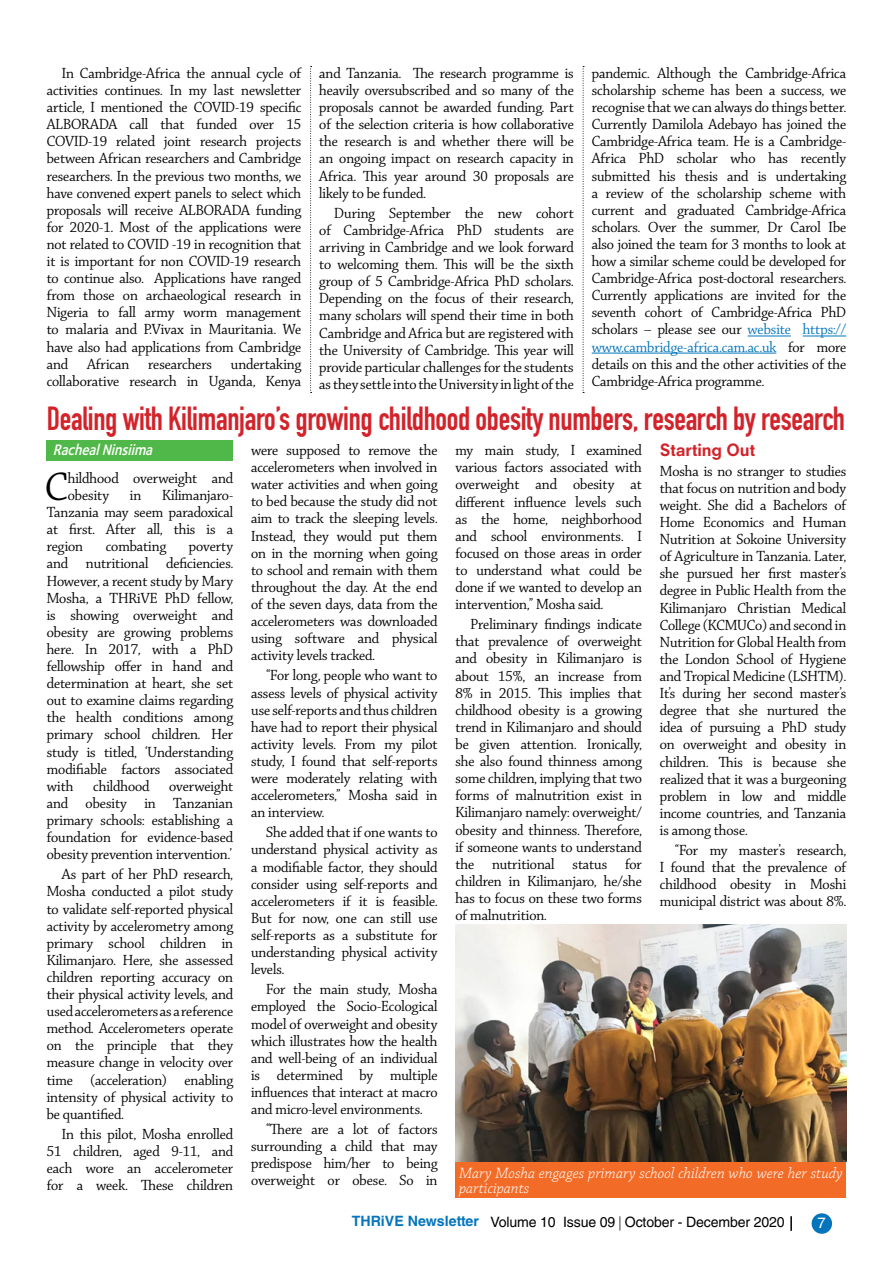
<style>
.page{position:relative;width:893px;height:1263px;background:#fff}
.page>*{position:absolute;margin:0;border:0;box-sizing:border-box;transform-origin:0 0}
.t1{font:42.45px "Chaparral Pro Disp";color:#000}
.t2{font:33px "DIN Engschrift Std";letter-spacing:-.01em;color:#d2232a;scale:.95 1}
.t3{font:800 16.5px "Neuzeit SLT Std";letter-spacing:-.005em;color:#d2232a}
.t4{font:15.75px/17.1px "Chaparral Pro Disp";color:#000;text-align:justify}
.t5{font:italic 300 15.75px/15.6px "Chaparral Pro";color:#fff}
.t6{font:italic 600 15.75px "Foundry Sterling OT3";color:#fff;scale:.88 1}
.t7{font:15px "Helvetica";color:#fff}
.t8{font:14.25px "Helvetica";letter-spacing:-.01em;color:#000}
.s1{color:#0475bc}
.s2{font-family:"Helvetica LT Std";font-weight:700;color:#0475bc}
.s3{font-family:"Frutiger LT";font-weight:300;font-stretch:condensed}
</style>
<div class="page">
<div style="left:812px;top:1213px;width:20px;height:21px;background:#0475bc;border-radius:50%"></div>
<svg style="left:790px;top:1216px;width:2px;height:15px"></svg>
<div style="left:47px;top:440px;width:186px;height:20px;background:#50b848"></div>
<div style="left:455px;top:1161px;width:391px;height:36px;background:#f36c27"></div>
<svg style="left:583px;top:66px;width:1px;height:327px"></svg>
<svg style="left:310px;top:66px;width:2px;height:327px"></svg>
<hr style="left:748px;top:336px;width:43px;height:1px;background:#0475bc">
<hr style="left:803px;top:336px;width:43px;height:1px;background:#0475bc">
<hr style="left:592px;top:353px;width:184px;height:1px;background:#0475bc">
<img style="left:455px;top:925px;width:391px;height:236px">
<p class="t4" style="left:47px;top:65px;width:256px;text-indent:15px">In Cambridge-Africa the annual cycle of activities continues. In my last newsletter article, I mentioned the COVID-19 specific ALBORADA call that funded over 15<br>COVID-19 related joint research projects between African researchers and Cambridge researchers. In the previous two months, we have convened expert panels to select which proposals will receive ALBORADA funding for 2020-1. Most of the applications were not related to COVID -19 in recognition that it is important for non COVID-19 research to continue also. Applications have ranged from those on archaeological research in Nigeria to fall army worm management to malaria and P.Vivax in Mauritania. We have also had applications from Cambridge and African researchers undertaking collaborative research in Uganda, Kenya</p>
<p class="t4" style="left:319px;top:65px;width:256px">and Tanzania. The research programme is heavily oversubscribed and so many of the proposals cannot be awarded funding. Part of the selection criteria is how collaborative the research is and whether there will be an ongoing impact on research capacity in Africa. This year around 30 proposals are likely to be funded.</p>
<p class="t4" style="left:592px;top:65px;width:256px">pandemic. Although the Cambridge-Africa scholarship scheme has been a success, we recognise that we can always do things better.<br>Currently Damilola Adebayo has joined the Cambridge-Africa team. He is a Cambridge-Africa PhD scholar who has recently submitted his thesis and is undertaking a review of the scholarship scheme with current and graduated Cambridge-Africa scholars. Over the summer, Dr Carol Ibe also joined the team for 3 months to look at how a similar scheme could be developed for Cambridge-Africa post-doctoral researchers.<br>Currently applications are invited for the seventh cohort of Cambridge-Africa PhD scholars – please see our <span class="s1">website https:// www.cambridge-africa.cam.ac.uk</span> for more details on this and the other activities of the Cambridge-Africa programme.</p>
<h2 class="t2" style="left:47px;top:399px;width:842px">Dealing with Kilimanjaro’s growing childhood obesity numbers, research by research</h2>
<p class="t4" style="left:319px;top:205px;width:256px;text-indent:15px">During September the new cohort of Cambridge-Africa PhD students are arriving in Cambridge and we look forward to welcoming them. This will be the sixth group of 5 Cambridge-Africa PhD scholars.<br>Depending on the focus of their research, many scholars will spend their time in both Cambridge and Africa but are registered with the University of Cambridge. This year will provide particular challenges for the students as they settle into the University in light of the</p>
<p class="t6" style="left:53px;top:438px;width:120px">RachealNinsiima</p>
<h1 class="t1" style="left:45px;top:465px;width:24px">C</h1>
<p class="t4" style="left:68px;top:470px;width:167px">hildhood overweight and obesity</p>
<p class="t4" style="left:47px;top:487px;width:188px;text-indent:115px">Kilimanjaro-Tanzania may seem paradoxical at first. After all, this is a region</p>
<p class="t4" style="left:130px;top:487px;width:13px">in</p>
<p class="t4" style="left:106px;top:539px;width:62px">combating</p>
<p class="t4" style="left:47px;top:539px;width:188px;text-indent:142px">poverty and nutritional deficiencies.<br>However, a recent study by Mary Mosha, a THRiVE PhD fellow, is showing overweight and obesity are growing problems here. In 2017, with a PhD fellowship offer in hand and determination at heart, she set out to examine claims regarding the health conditions among primary school children. Her study is titled, ‘Understanding modifiable factors associated with childhood overweight and obesity in Tanzanian primary schools: establishing a foundation for evidence-based obesity prevention intervention.’</p>
<p class="t4" style="left:47px;top:867px;width:188px;text-indent:15px">As part of her PhD research, Mosha conducted a pilot study to validate self-reported physical activity by accelerometry among primary school children in Kilimanjaro. Here, she assessed children reporting accuracy on their physical activity levels, and used accelerometers as a reference method. Accelerometers operate on the principle that they measure change in velocity over time (acceleration) enabling intensity of physical activity to be quantified.</p>
<p class="t4" style="left:47px;top:1126px;width:188px;text-indent:15px">In this pilot, Mosha enrolled 51 children, aged 9-11, and each wore an accelerometer for a week. These children</p>
<p class="t4" style="left:251px;top:442px;width:188px">were supposed to remove the accelerometers when involved in water activities and when going to bed because the study did not aim to track the sleeping levels.<br>Instead, they would put them on in the morning when going to school and remain with them throughout the day. At the end of the seven days, data from the accelerometers was downloaded using software and physical activity levels tracked.</p>
<p class="t4" style="left:251px;top:668px;width:188px;text-indent:15px">“For long, people who want to assess levels of physical activity use self-reports and thus children have had to report their physical activity levels. From my pilot study, I found that self-reports were moderately relating with accelerometers,” Mosha said in an interview.</p>
<p class="t4" style="left:251px;top:825px;width:188px;text-indent:15px">She added that if one wants to understand physical activity as a modifiable factor, they should consider using self-reports and accelerometers if it is feasible.<br>But for now, one can still use self-reports as a substitute for understanding physical activity levels.</p>
<p class="t4" style="left:251px;top:982px;width:188px;text-indent:15px">For the main study, Mosha employed the Socio-Ecological model of overweight and obesity which illustrates how the health and well-being of an individual is determined by multiple influences that interact at macro and micro-level environments.</p>
<p class="t4" style="left:251px;top:1121px;width:188px;text-indent:15px">“There are a lot of factors surrounding a child that may predispose him/her to being overweight or obese. So in</p>
<p class="t4" style="left:455px;top:443px;width:188px">my main study, I examined various factors associated with overweight and obesity at different influence levels such as the home, neighborhood and school environments. I focused on those areas in order to understand what could be done if we wanted to develop an intervention,” Mosha said.</p>
<p class="t4" style="left:455px;top:617px;width:188px;text-indent:15px">Preliminary findings indicate that prevalence of overweight and obesity in Kilimanjaro is about 15%, an increase from 8% in 2015. This implies that childhood obesity is a growing trend in Kilimanjaro and should be given attention. Ironically, she also found thinness among some children, implying that two forms of malnutrition exist in Kilimanjaro namely: overweight/ obesity and thinness. Therefore, if someone wants to understand the nutritional status for children in Kilimanjaro, he/she has to focus on these two forms of malnutrition.</p>
<p class="t3" style="left:660px;top:439px;width:97px">Starting Out</p>
<p class="t4" style="left:660px;top:463px;width:188px">Mosha is no stranger to studies that focus on nutrition and body weight. She did a Bachelors of Home Economics and Human Nutrition at Sokoine University of Agriculture in Tanzania. Later, she pursued her first master’s degree in Public Health from the Kilimanjaro Christian Medical College (KCMUCo) and second in Nutrition for Global Health from the London School of Hygiene and Tropical Medicine (LSHTM).<br>It’s during her second master’s degree that she nurtured the idea of pursuing a PhD study on overweight and obesity in children. This is because she realized that it was a burgeoning problem in low and middle income countries, and Tanzania is among those.</p>
<p class="t4" style="left:660px;top:842px;width:188px;text-indent:15px">“For my master’s research, I found that the prevalence of childhood obesity in Moshi municipal district was about 8%.</p>
<p class="t5" style="left:459px;top:1165px;width:385px">Mary Mosha engages primary school children who were her study participants</p>
<p class="t8" style="left:352px;top:1213px;width:435px"><span class="s2">THRiVE Newsletter</span> Volume 10 Issue 09 <span class="s3">|</span> October - December 2020</p>
<p class="t7" style="left:817px;top:1214px;width:10px">7</p>
</div>
